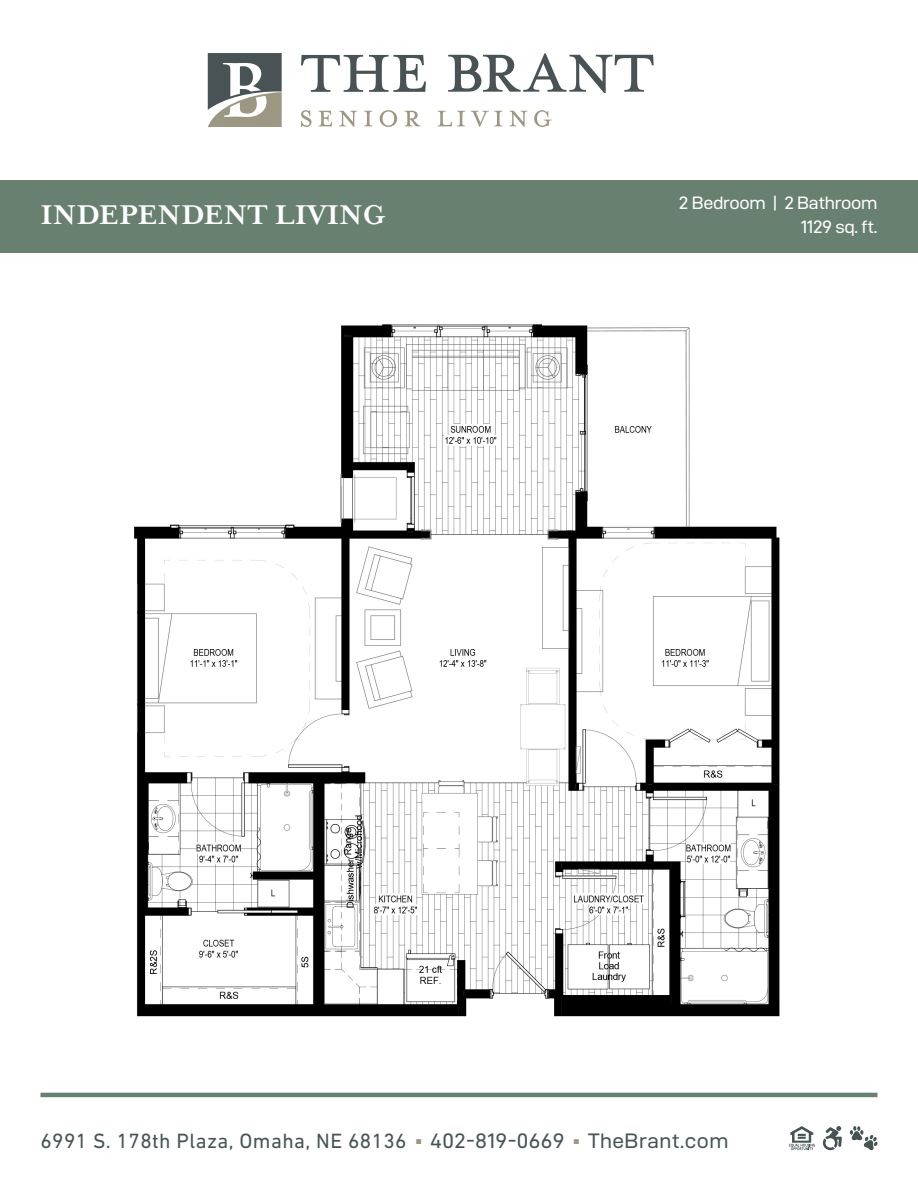
<style>
.page{position:relative;width:918px;height:1188px;background:#fff}
.page>*{position:absolute;margin:0;border:0;box-sizing:border-box;transform-origin:0 0}
.t1{font:700 31.5px "Mrs Eaves";color:#fff}
.Body_Copy{font:21px "DIN Next LT Pro";letter-spacing:.02em;color:#465354}
.t2{font:18px "D DIN Exp";letter-spacing:-.02em;color:#fff}
.s1{font-family:"D DIN Exp"}
</style>
<div class="page">
<div style="left:0;top:180px;width:918px;height:73px;background:#688070"></div>
<svg style="left:301px;top:55px;width:125px;height:37px"></svg>
<svg style="left:448px;top:53px;width:206px;height:40px"></svg>
<svg style="left:301px;top:110px;width:11px;height:17px"></svg>
<svg style="left:318px;top:111px;width:14px;height:15px"></svg>
<svg style="left:339px;top:111px;width:18px;height:16px"></svg>
<svg style="left:364px;top:111px;width:8px;height:15px"></svg>
<svg style="left:380px;top:110px;width:17px;height:17px"></svg>
<svg style="left:404px;top:111px;width:16px;height:15px"></svg>
<svg style="left:437px;top:111px;width:28px;height:15px"></svg>
<svg style="left:471px;top:111px;width:31px;height:16px"></svg>
<svg style="left:509px;top:111px;width:18px;height:16px"></svg>
<svg style="left:534px;top:110px;width:18px;height:17px"></svg>
<svg style="left:208px;top:53px;width:74px;height:74px"></svg>
<hr style="left:40px;top:1093px;width:838px;height:4px;background:#688070">
<svg style="left:789px;top:1126px;width:26px;height:24px"></svg>
<svg style="left:823px;top:1126px;width:19px;height:24px"></svg>
<svg style="left:850px;top:1126px;width:28px;height:24px"></svg>
<img style="left:134px;top:324px;width:646px;height:693px">
<p class="t1" style="left:40px;top:196px;width:346px">INDEPENDENT LIVING</p>
<p class="t2" style="left:679px;top:193px;width:200px">2 Bedroom | 2 Bathroom</p>
<p class="t2" style="left:801px;top:217px;width:78px">1129 sq. ft.</p>
<p class="Body_Copy" style="left:40px;top:1129px;width:689px">6991 S. 178th Plaza, Omaha, NE 68136 <sup>■</sup> <span class="s1">402-819-0669</span> <sup>■</sup> <span class="s1">TheBrant.com</span></p>
</div>
